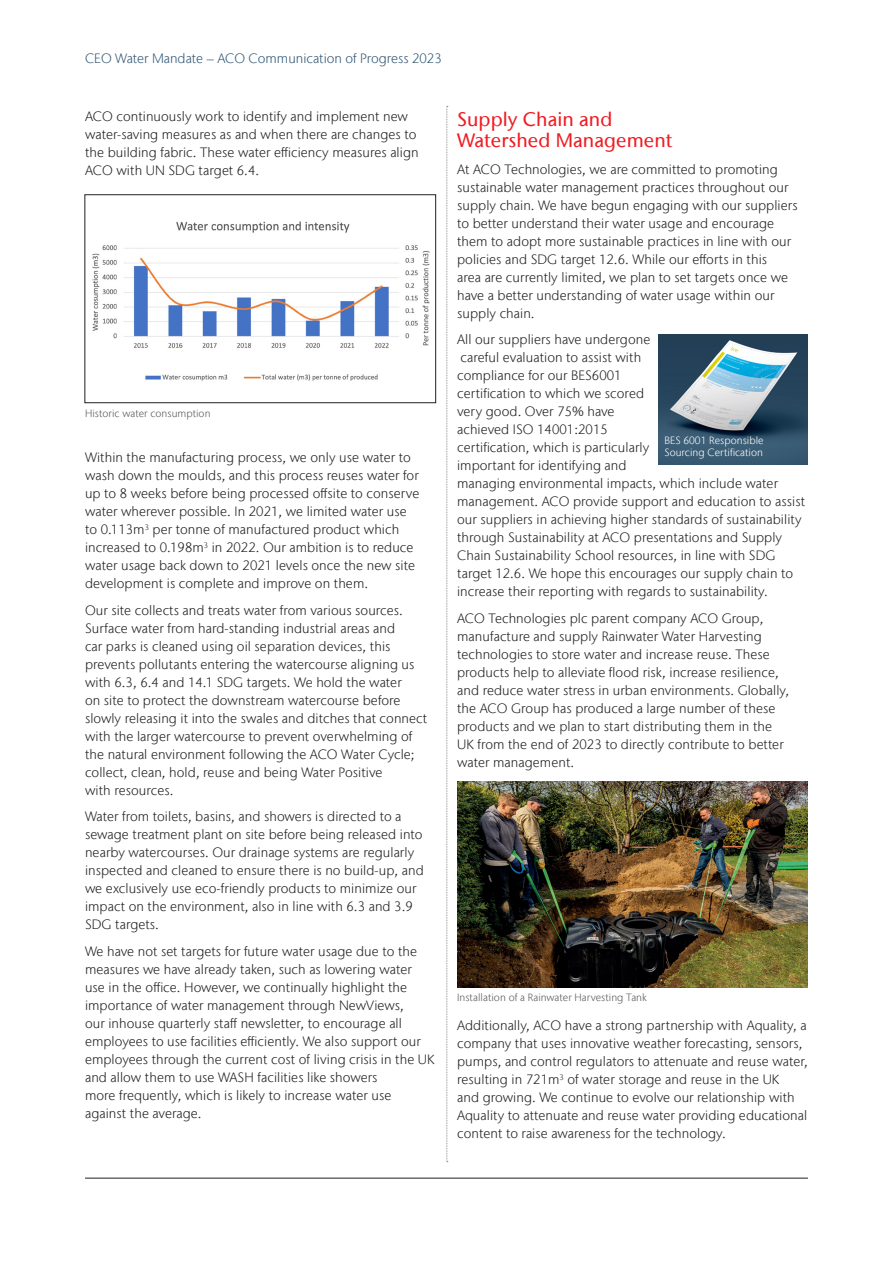
<style>
.page{position:relative;width:893px;height:1263px;background:#fff}
.page>*{position:absolute;margin:0;border:0;box-sizing:border-box;transform-origin:0 0}
.Sub_Headings-A{font:500 19.5px/21px "Stone Sans IIITC Com";letter-spacing:.005em;color:#ee1d23}
.Body_copy{font:300 13.5px/18px "Stone Sans IIITC Com";letter-spacing:.005em;color:#231f20}
.t1{font:300 13.5px "Stone Sans IIITC Com";color:#335875}
.Image_text{font:300 10.5px "Stone Sans IIITC Com";letter-spacing:.005em;color:#57585a}
.Image_text-2{font:300 10.5px/12px "Stone Sans IIITC Com";letter-spacing:.005em;color:#fff}
</style>
<div class="page">
<hr style="left:85px;top:1178px;width:723px;height:1px;background:#231f20">
<svg style="left:446px;top:106px;width:2px;height:1056px"></svg>
<img style="left:92px;top:221px;width:338px;height:160px">
<div style="left:85px;top:195px;width:351px;height:208px;border:1px solid #231f20"></div>
<img style="left:659px;top:335px;width:149px;height:130px">
<img style="left:457px;top:781px;width:351px;height:207px">
<p class="t1" style="left:85px;top:50px;width:358px">CEO Water Mandate – ACO Communication of Progress 2023</p>
<p class="Body_copy" style="left:85px;top:107px;width:335px">ACO continuously work to identify and implement new water-saving measures as and when there are changes to the building fabric. These water efficiency measures align ACO with UN SDG target 6.4.</p>
<p class="Image_text" style="left:85px;top:407px;width:127px">Historic water consumption</p>
<p class="Body_copy" style="left:85px;top:448px;width:336px">Within the manufacturing process, we only use water to wash down the moulds, and this process reuses water for up to 8 weeks before being processed offsite to conserve water wherever possible. In 2021, we limited water use to 0.113m<sup>3</sup> per tonne of manufactured product which increased to 0.198m<sup>3</sup> in 2022. Our ambition is to reduce water usage back down to 2021 levels once the new site development is complete and improve on them.</p>
<p class="Body_copy" style="left:85px;top:601px;width:344px">Our site collects and treats water from various sources.<br>Surface water from hard-standing industrial areas and<br>car parks is cleaned using oil separation devices, this prevents pollutants entering the watercourse aligning us with 6.3, 6.4 and 14.1 SDG targets. We hold the water<br>on site to protect the downstream watercourse before slowly releasing it into the swales and ditches that connect with the larger watercourse to prevent overwhelming of the natural environment following the ACO Water Cycle; collect, clean, hold, reuse and being Water Positive<br>with resources.</p>
<p class="Body_copy" style="left:85px;top:807px;width:340px">Water from toilets, basins, and showers is directed to a sewage treatment plant on site before being released into nearby watercourses. Our drainage systems are regularly inspected and cleaned to ensure there is no build-up, and we exclusively use eco-friendly products to minimize our impact on the environment, also in line with 6.3 and 3.9<br>SDG targets.</p>
<p class="Body_copy" style="left:85px;top:942px;width:351px">We have not set targets for future water usage due to the measures we have already taken, such as lowering water use in the office. However, we continually highlight the importance of water management through NewViews,<br>our inhouse quarterly staff newsletter, to encourage all employees to use facilities efficiently. We also support our employees through the current cost of living crisis in the UK and allow them to use WASH facilities like showers<br>more frequently, which is likely to increase water use against the average.</p>
<p class="Sub_Headings-A" style="left:457px;top:109px;width:217px">Supply Chain and<br>Watershed Management</p>
<p class="Body_copy" style="left:457px;top:160px;width:342px">At ACO Technologies, we are committed to promoting sustainable water management practices throughout our supply chain. We have begun engaging with our suppliers to better understand their water usage and encourage them to adopt more sustainable practices in line with our policies and SDG target 12.6. While our efforts in this<br>area are currently limited, we plan to set targets once we have a better understanding of water usage within our supply chain.</p>
<p class="Body_copy" style="left:457px;top:330px;width:350px">All our suppliers have undergone<br>careful evaluation to assist with<br>compliance for our BES6001<br>certification to which we scored<br>very good. Over 75% have<br>achieved ISO 14001:2015<br>certification, which is particularly<br>important for identifying and<br>managing environmental impacts, which include water management. ACO provide support and education to assist our suppliers in achieving higher standards of sustainability through Sustainability at ACO presentations and Supply Chain Sustainability School resources, in line with SDG target 12.6. We hope this encourages our supply chain to increase their reporting with regards to sustainability.</p>
<p class="Body_copy" style="left:457px;top:609px;width:334px">ACO Technologies plc parent company ACO Group, manufacture and supply Rainwater Water Harvesting technologies to store water and increase reuse. These products help to alleviate flood risk, increase resilience, and reduce water stress in urban environments. Globally, the ACO Group has produced a large number of these products and we plan to start distributing them in the UK from the end of 2023 to directly contribute to better water management.</p>
<p class="Image_text-2" style="left:664px;top:435px;width:101px">BES 6001 Responsible<br>Sourcing Certification</p>
<p class="Image_text" style="left:457px;top:991px;width:191px">Installation of a Rainwater Harvesting Tank</p>
<p class="Body_copy" style="left:457px;top:1016px;width:352px">Additionally, ACO have a strong partnership with Aquality, a company that uses innovative weather forecasting, sensors, pumps, and control regulators to attenuate and reuse water, resulting in 721m<sup>3</sup> of water storage and reuse in the UK<br>and growing. We continue to evolve our relationship with Aquality to attenuate and reuse water providing educational content to raise awareness for the technology.</p>
</div>
